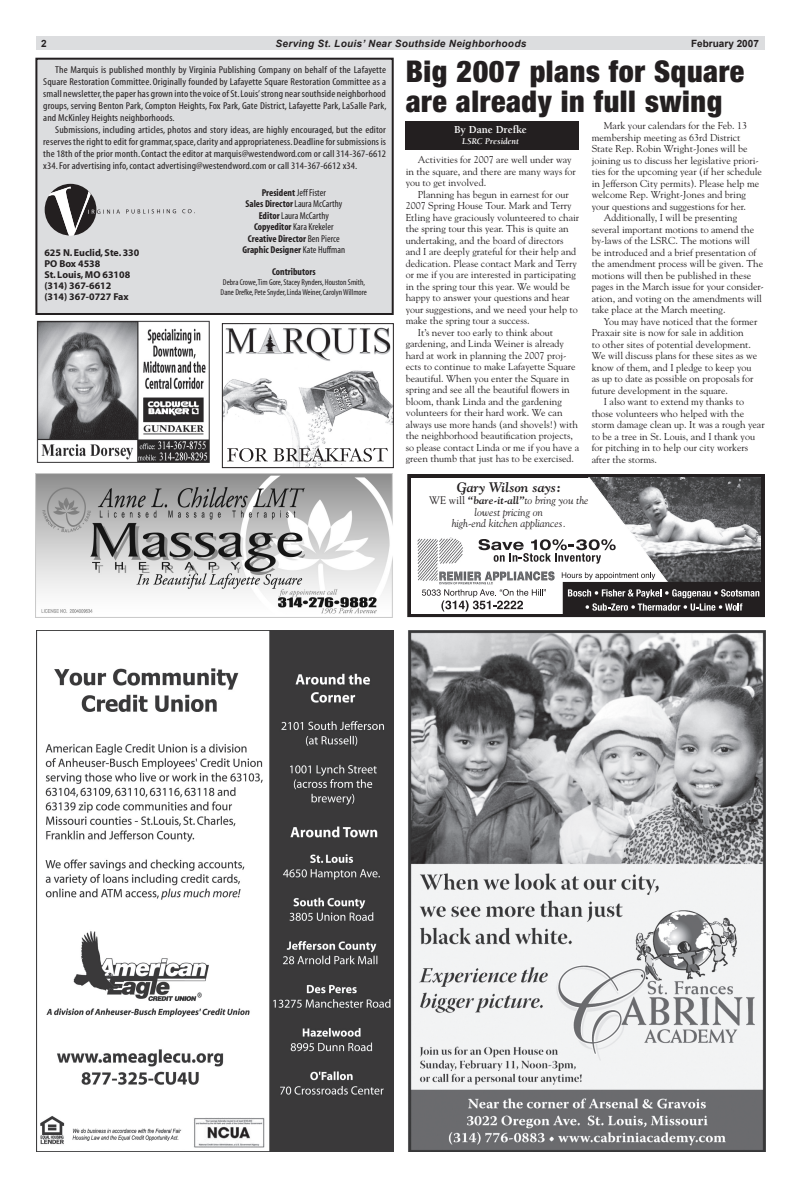
<style>
.page{position:relative;width:801px;height:1188px;background:#fff}
.page>*{position:absolute;margin:0;border:0;box-sizing:border-box;transform-origin:0 0}
.t1{font:900 condensed 30px/30px "Helvetica Neue";letter-spacing:.02em;color:#231f20}
.t2{font:italic 700 13.8px "Goudy";color:#231f20}
.t3{font:700 11px "Berkeley";color:#fff}
.t4{font:italic 10.8px/11.8px "Goudy";color:#231f20;text-align:center}
.t5{font:10px/11.5px "Goudy";color:#231f20}
.t6{font:condensed 10px/12px "Myriad";letter-spacing:.01em;color:#231f20;text-align:justify;scale:1.1 1}
.t7{font:700 condensed 10px/11.5px "Myriad";color:#231f20;text-align:center}
.t8{font:700 10px/11px "Myriad";color:#231f20}
.t9{font:italic 700 10px "Arial";letter-spacing:.03em;color:#231f20}
.t10{font:700 10px "Arial";color:#231f20}
.t11{font:italic 700 9px "Berkeley";color:#fff}
.t12{font:condensed 8.5px/10px "Myriad";color:#231f20}
.s1{font-weight:400}
.s2{font-style:normal}
.s3{font-weight:700}
</style>
<div class="page">
<div style="left:36px;top:37px;width:729px;height:13px;background:#dcdddf"></div>
<div style="left:36px;top:59px;width:357px;height:255px;background:#dcdddf"></div>
<div style="left:35px;top:58px;width:359px;height:257px;border:2px solid #231f20"></div>
<svg style="left:126px;top:209px;width:50px;height:5px"></svg>
<svg style="left:182px;top:209px;width:13px;height:4px"></svg>
<svg style="left:46px;top:184px;width:74px;height:52px"></svg>
<img style="left:36px;top:630px;width:358px;height:522px">
<img style="left:35px;top:473px;width:358px;height:144px">
<div style="left:408px;top:475px;width:356px;height:142px;background:#231f20"></div>
<div style="left:407px;top:474px;width:358px;height:143px;border:1px solid #231f20"></div>
<div style="left:411px;top:478px;width:350px;height:136px;background:#fff"></div>
<img style="left:417px;top:538px;width:5px;height:43px">
<div style="left:563px;top:582px;width:200px;height:33px;background:#231f20"></div>
<svg style="left:422px;top:478px;width:339px;height:134px"></svg>
<img style="left:36px;top:320px;width:173px;height:143px">
<div style="left:406px;top:121px;width:173px;height:29px;background:#231f20"></div>
<img style="left:408px;top:630px;width:357px;height:522px">
<img style="left:224px;top:370px;width:168px;height:96px">
<img style="left:225px;top:327px;width:166px;height:34px">
<div style="left:222px;top:323px;width:172px;height:145px;border:1px solid #231f20"></div>
<svg style="left:227px;top:448px;width:161px;height:14px"></svg>
<p class="t10" style="left:41px;top:38px;width:7px">2</p>
<p class="t9" style="left:276px;top:38px;width:252px">Serving St. Louis’ Near Southside Neighborhoods</p>
<p class="t10" style="left:691px;top:38px;width:69px">February 2007</p>
<p class="t6" style="left:43px;top:64px;width:314px;text-indent:12px">The Marquis is published monthly by Virginia Publishing Company on behalf of the Lafayette Square Restoration Committee. Originally founded by Lafayette Square Restoration Committee as a small newsletter, the paper has grown into the voice of St. Louis’ strong near southside neighborhood groups, serving Benton Park, Compton Heights, Fox Park, Gate District, Lafayette Park, LaSalle Park, and McKinley Heights neighborhoods.</p>
<p class="t6" style="left:43px;top:124px;width:313px;text-indent:12px">Submissions, including articles, photos and story ideas, are highly encouraged, but the editor reserves the right to edit for grammar, space, clarity and appropriateness. Deadline for submissions is the 18th of the prior month. Contact the editor at marquis@westendword.com or call 314-367-6612 x34. For advertising info, contact advertising@westendword.com or call 314-367-6612 x34.</p>
<p class="t7" style="left:242px;top:187px;width:104px">President <span class="s1">Jeff Fister<br></span>Sales Director <span class="s1">Laura McCarthy<br></span>Editor <span class="s1">Laura McCarthy<br></span>Copyeditor <span class="s1">Kara Krekeler<br></span>Creative Director <span class="s1">Ben Pierce<br></span>Graphic Designer <span class="s1">Kate Huffman</span></p>
<p class="t7" style="left:272px;top:266px;width:45px">Contributors</p>
<p class="t12" style="left:221px;top:277px;width:148px">Debra Crowe, Tim Gore, Stacey Rynders, Houston Smith,<br>Dane Drefke, Pete Snyder, Linda Weiner, Carolyn Willmore</p>
<h1 class="t1" style="left:406px;top:56px;width:340px">Big 2007 plans for Square are already in full swing</h1>
<p class="t5" style="left:604px;top:119px;width:145px">Mark your calendars for the Feb. 13</p>
<p class="t5" style="left:592px;top:131px;width:150px">membership meeting as 63rd District</p>
<p class="t5" style="left:592px;top:142px;width:157px">State Rep. Robin Wright-Jones will be</p>
<p class="t5" style="left:592px;top:154px;width:169px">joining us to discuss her legislative priori-</p>
<p class="t5" style="left:592px;top:165px;width:172px">ties for the upcoming year (if her schedule</p>
<p class="t5" style="left:592px;top:177px;width:169px">in Jefferson City permits). Please help me</p>
<p class="t5" style="left:592px;top:188px;width:156px">welcome Rep. Wright-Jones and bring</p>
<p class="t5" style="left:592px;top:200px;width:156px">your questions and suggestions for her.</p>
<p class="t5" style="left:604px;top:211px;width:135px">Additionally, I will be presenting</p>
<p class="t5" style="left:592px;top:223px;width:164px">several important motions to amend the</p>
<p class="t5" style="left:592px;top:234px;width:160px">by-laws of the LSRC. The motions will</p>
<p class="t5" style="left:592px;top:246px;width:166px">be introduced and a brief presentation of</p>
<p class="t5" style="left:592px;top:257px;width:173px">the amendment process will be given. The</p>
<p class="t5" style="left:592px;top:269px;width:161px">motions will then be published in these</p>
<p class="t5" style="left:592px;top:280px;width:174px">pages in the March issue for your consider-</p>
<p class="t5" style="left:592px;top:292px;width:172px">ation, and voting on the amendments will</p>
<p class="t5" style="left:592px;top:303px;width:135px">take place at the March meeting.</p>
<p class="t5" style="left:604px;top:315px;width:155px">You may have noticed that the former</p>
<p class="t5" style="left:592px;top:326px;width:153px">Praxair site is now for sale in addition</p>
<p class="t5" style="left:592px;top:338px;width:161px">to other sites of potential development.</p>
<p class="t5" style="left:592px;top:349px;width:167px">We will discuss plans for these sites as we</p>
<p class="t5" style="left:592px;top:361px;width:161px">know of them, and I pledge to keep you</p>
<p class="t5" style="left:592px;top:372px;width:163px">as up to date as possible on proposals for</p>
<p class="t5" style="left:592px;top:384px;width:138px">future development in the square.</p>
<p class="t5" style="left:604px;top:395px;width:142px">I also want to extend my thanks to</p>
<p class="t5" style="left:592px;top:407px;width:154px">those volunteers who helped with the</p>
<p class="t5" style="left:592px;top:418px;width:174px">storm damage clean up. It was a rough year</p>
<p class="t5" style="left:592px;top:430px;width:165px">to be a tree in St. Louis, and I thank you</p>
<p class="t5" style="left:592px;top:441px;width:158px">for pitching in to help our city workers</p>
<p class="t5" style="left:592px;top:453px;width:67px">after the storms.</p>
<p class="t3" style="left:454px;top:124px;width:74px">By Dane Drefke</p>
<p class="t11" style="left:462px;top:136px;width:58px">LSRC President</p>
<p class="t5" style="left:406px;top:153px;width:172px;text-indent:12px">Activities for 2007 are well under way in the square, and there are many ways for you to get involved.</p>
<p class="t5" style="left:418px;top:188px;width:153px">Planning has begun in earnest for our</p>
<p class="t5" style="left:406px;top:199px;width:167px">2007 Spring House Tour. Mark and Terry</p>
<p class="t5" style="left:406px;top:211px;width:175px">Etling have graciously volunteered to chair</p>
<p class="t5" style="left:406px;top:222px;width:165px">the spring tour this year. This is quite an</p>
<p class="t5" style="left:406px;top:234px;width:159px">undertaking, and the board of directors</p>
<p class="t5" style="left:406px;top:245px;width:172px">and I are deeply grateful for their help and</p>
<p class="t5" style="left:406px;top:257px;width:173px">dedication. Please contact Mark and Terry</p>
<p class="t5" style="left:406px;top:268px;width:172px">or me if you are interested in participating</p>
<p class="t5" style="left:406px;top:280px;width:166px">in the spring tour this year. We would be</p>
<p class="t5" style="left:406px;top:291px;width:165px">happy to answer your questions and hear</p>
<p class="t5" style="left:406px;top:303px;width:174px">your suggestions, and we need your help to</p>
<p class="t5" style="left:406px;top:314px;width:125px">make the spring tour a success.</p>
<p class="t5" style="left:418px;top:326px;width:137px">It’s never too early to think about</p>
<p class="t5" style="left:406px;top:337px;width:160px">gardening, and Linda Weiner is already</p>
<p class="t5" style="left:406px;top:349px;width:162px">hard at work in planning the 2007 proj-</p>
<p class="t5" style="left:406px;top:360px;width:171px">ects to continue to make Lafayette Square</p>
<p class="t5" style="left:406px;top:372px;width:165px">beautiful. When you enter the Square in</p>
<p class="t5" style="left:406px;top:383px;width:166px">spring and see all the beautiful flowers in</p>
<p class="t5" style="left:406px;top:395px;width:158px">bloom, thank Linda and the gardening</p>
<p class="t5" style="left:406px;top:406px;width:158px">volunteers for their hard work. We can</p>
<p class="t5" style="left:406px;top:418px;width:174px">always use more hands (and shovels!) with</p>
<p class="t5" style="left:406px;top:429px;width:169px">the neighborhood beautification projects,</p>
<p class="t5" style="left:406px;top:441px;width:175px">so please contact Linda or me if you have a</p>
<p class="t5" style="left:406px;top:452px;width:170px">green thumb that just has to be exercised.</p>
<p class="t8" style="left:44px;top:247px;width:97px">625 N. Euclid, Ste. 330<br>PO Box 4538<br>St. Louis, MO 63108 (314) 367-6612<br>(314) 367-0727 Fax</p>
<h2 class="t2" style="left:457px;top:479px;width:106px">Gary Wilson says:</h2>
<p class="t4" style="left:429px;top:494px;width:161px"><span class="s2">WE will</span> <span class="s3">“bare-it-all”</span>to bring you the lowest pricing on<br>high-end kitchen appliances.</p>
</div>
